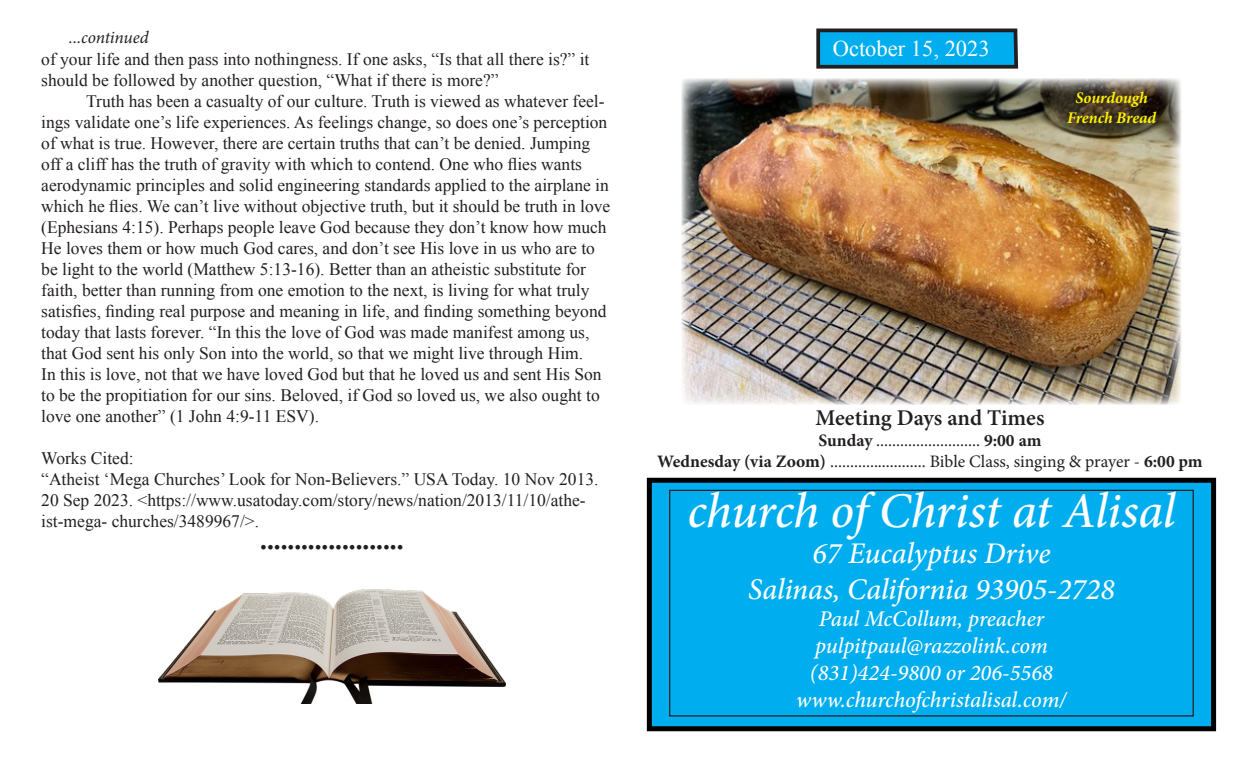
<style>
.page{position:relative;width:1260px;height:765px;background:#fff}
.page>*{position:absolute;margin:0;border:0;box-sizing:border-box;transform-origin:0 0}
.t1{font:italic 500 50px "Minion Pro";letter-spacing:-.01em;color:#fff}
.t2{font:italic 500 30px "Minion Pro";letter-spacing:-.005em;color:#fff}
.t3{font:italic 500 22.5px "Minion Pro";letter-spacing:-.01em;color:#fff}
.t4{font:600 22.5px "Minion Pro";color:#231f20}
.t5{font:22.5px "Times New Roman";color:#fff}
.t6{font:17.5px/21px "Times New Roman";color:#231f20}
.t7{font:17.5px "Minion Pro";letter-spacing:-.005em;color:#231f20}
.t8{font:italic 17.5px "Minion Pro";letter-spacing:-.01em;color:#231f20}
.t9{font:italic 700 16.25px/19.5px "Minion Pro";letter-spacing:-.005em;color:#fff101;text-align:center}
.s1{font-weight:700}
</style>
<div class="page">
<div style="left:647px;top:478px;width:569px;height:253px;background:#00aeef;border:5px solid #000"></div>
<div style="left:669px;top:490px;width:525px;height:227px;border:1px solid #231f20"></div>
<img style="left:682px;top:79px;width:499px;height:326px">
<img style="left:158px;top:589px;width:348px;height:114px">
<svg style="left:816px;top:28px;width:203px;height:41px;background:#0e92c3"></svg>
<p class="t8" style="left:69px;top:25px;width:81px">...continued</p>
<p class="t6" style="left:41px;top:49px;width:550px">of your life and then pass into nothingness. If one asks, “Is that all there is?” it should be followed by another question, “What if there is more?”</p>
<p class="t6" style="left:41px;top:91px;width:571px;text-indent:45px">Truth has been a casualty of our culture. Truth is viewed as whatever feel&shy;ings validate one’s life experiences. As feelings change, so does one’s perception of what is true. However, there are certain truths that can’t be denied. Jumping off a cliff has the truth of gravity with which to contend. One who flies wants aerodynamic principles and solid engineering standards applied to the airplane in which he flies. We can’t live without objective truth, but it should be truth in love (Ephesians 4:15). Perhaps people leave God because they don’t know how much He loves them or how much God cares, and don’t see His love in us who are to be light to the world (Matthew 5:13-16). Better than an atheistic substitute for faith, better than running from one emotion to the next, is living for what truly satisfies, finding real purpose and meaning in life, and finding something beyond today that lasts forever. “In this the love of God was made manifest among us, that God sent his only Son into the world, so that we might live through Him.<br>In this is love, not that we have loved God but that he loved us and sent His Son to be the propitiation for our sins. Beloved, if God so loved us, we also ought to love one another” (1 John 4:9-11 ESV).</p>
<p class="t6" style="left:41px;top:448px;width:94px">Works Cited:</p>
<p class="t6" style="left:41px;top:469px;width:559px">“Atheist ‘Mega Churches’ Look for Non-Believers.” USA Today. 10 Nov 2013.<br>20 Sep 2023. &lt;https://www.usatoday.com/story/news/nation/2013/11/10/athe&shy;ist-mega- churches/3489967/&gt;.</p>
<p class="t7" style="left:260px;top:533px;width:145px">•••••••••••••••••••••</p>
<p class="t5" style="left:833px;top:34px;width:158px">October 15, 2023</p>
<p class="t9" style="left:1067px;top:88px;width:91px">Sourdough<br>French Bread</p>
<p class="t4" style="left:815px;top:402px;width:231px">Meeting Days and Times</p>
<p class="t7" style="left:819px;top:429px;width:224px"><span class="s1">Sunday</span> .......................... <span class="s1">9:00 am</span></p>
<p class="t7" style="left:657px;top:450px;width:547px"><span class="s1">Wednesday (via Zoom)</span> ........................ Bible Class, singing &amp; prayer - <span class="s1">6:00 pm</span></p>
<p class="t1" style="left:687px;top:477px;width:490px">church of Christ at Alisal</p>
<p class="t2" style="left:813px;top:533px;width:239px">67 Eucalyptus Drive</p>
<p class="t2" style="left:748px;top:569px;width:368px">Salinas, California 93905-2728</p>
<p class="t3" style="left:819px;top:604px;width:227px">Paul McCollum, preacher</p>
<p class="t3" style="left:815px;top:631px;width:234px">pulpitpaul@razzolink.com</p>
<p class="t3" style="left:810px;top:658px;width:244px">(831)424-9800 or 206-5568</p>
<p class="t3" style="left:796px;top:685px;width:272px">www.churchofchristalisal.com/</p>
</div>
